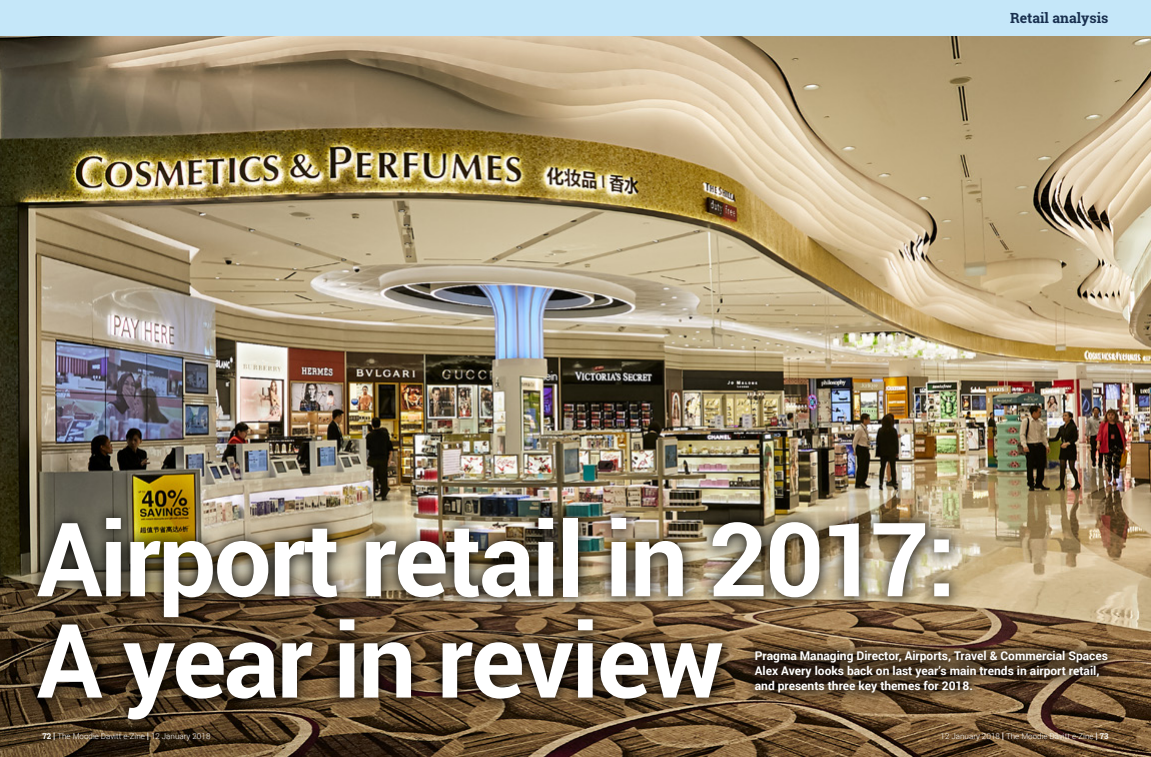
<style>
.page{position:relative;width:1151px;height:757px;background:#fff}
.page>*{position:absolute;margin:0;border:0;box-sizing:border-box;transform-origin:0 0}
.t1{font:700 102.7px/101.3px "Roboto";letter-spacing:-.025em;color:#fff}
.t2{font:700 14px "Roboto Slab";color:#182f4e}
.t3{font:700 12px/15px "Roboto";color:#fff}
.t4{font:300 8px "Roboto";color:#fff}
.s1{font-family:"Roboto Slab";font-weight:700}
.s2{font-weight:700;font-size:9px}
</style>
<div class="page">
<div style="left:575px;top:0;width:576px;height:36px;background:#c5e7f9"></div>
<div style="left:0;top:0;width:575px;height:36px;background:#c5e7f9"></div>
<img style="left:0;top:36px;width:1151px;height:721px">
<div style="left:24px;top:504px;width:940px;height:231px;background:#000;opacity:.95"></div>
<div style="left:744px;top:639px;width:375px;height:65px;background:#000;opacity:.95"></div>
<p class="t2" style="left:1010px;top:8px;width:100px">Retail analysis</p>
<h1 class="t1" style="left:37px;top:505px;width:921px">Airport retail in 2017:<br>A year in review</h1>
<p class="t3" style="left:755px;top:647px;width:355px">Pragma Managing Director, Airports, Travel &amp; Commercial Spaces<br>Alex Avery looks back on last year’s main trends in airport retail, and presents three key themes for 2018.</p>
<p class="t4" style="left:43px;top:731px;width:169px"><span class="s1">72</span> <span class="s2">|</span> The Moodie Davitt e-Zine <span class="s2">|</span> 12 January 2018</p>
<p class="t4" style="left:940px;top:731px;width:169px">12 January 2018 <span class="s2">|</span> The Moodie Davitt e-Zine <span class="s2">|</span> <span class="s1">73</span></p>
</div>
